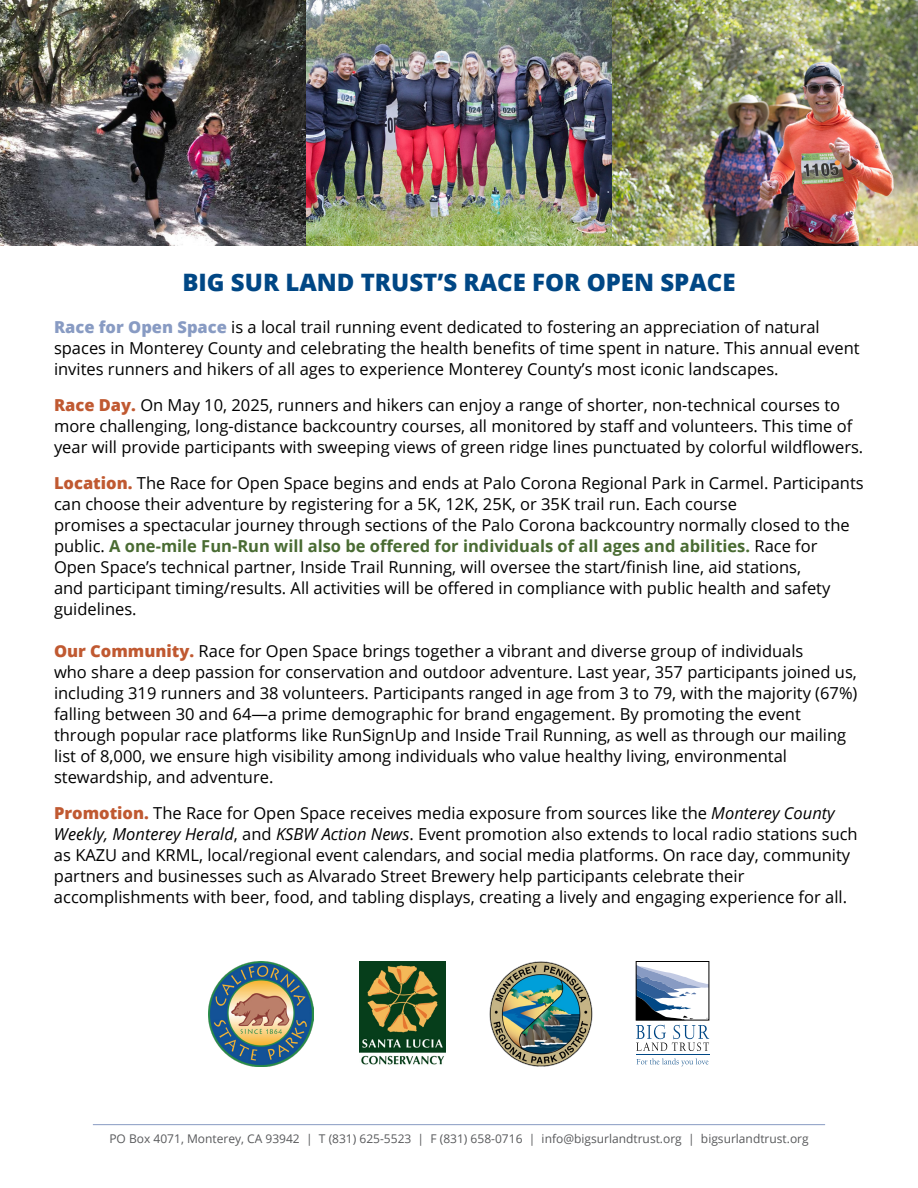
<style>
.page{position:relative;width:918px;height:1188px;background:#fff}
.page>*{position:absolute;margin:0;border:0;box-sizing:border-box;transform-origin:0 0}
.t1{font:800 24px "Open Sans";color:#004785}
.t2{font:16.5px/21px "Open Sans";color:#000}
.t3{font:12px "Open Sans";color:#58595b}
.t4{font:300 1.65px "Open Sans";color:#000}
.s1{font-weight:800;color:#889bc3}
.s2{font-weight:800;color:#c05931}
.s3{font-weight:700;color:#496b32}
.s4{font-style:italic}
</style>
<div class="page">
<hr style="left:93px;top:1124px;width:732px;height:1px;background:#889bc3">
<img style="left:0;top:0;width:918px;height:245px">
<svg style="left:636px;top:966px;width:73px;height:85px"></svg>
<div style="left:636px;top:961px;width:73px;height:59px;border:1px solid #000"></div>
<svg style="left:637px;top:1058px;width:72px;height:8px"></svg>
<hr style="left:636px;top:1055px;width:73px;height:1px;background:#004785">
<img style="left:360px;top:961px;width:85px;height:104px">
<img style="left:489px;top:961px;width:104px;height:105px">
<img style="left:209px;top:961px;width:105px;height:105px">
<h1 class="t1" style="left:182px;top:264px;width:555px">BIG SUR LAND TRUST’S RACE FOR OPEN SPACE</h1>
<p class="t2" style="left:54px;top:316px;width:807px"><span class="s1">Race for Open Space</span> is a local trail running event dedicated to fostering an appreciation of natural spaces in Monterey County and celebrating the health benefits of time spent in nature. This annual event invites runners and hikers of all ages to experience Monterey County’s most iconic landscapes.</p>
<p class="t2" style="left:54px;top:394px;width:811px"><span class="s2">Race Day.</span> On May 10, 2025, runners and hikers can enjoy a range of shorter, non-technical courses to more challenging, long-distance backcountry courses, all monitored by staff and volunteers. This time of year will provide participants with sweeping views of green ridge lines punctuated by colorful wildflowers.</p>
<p class="t2" style="left:54px;top:472px;width:811px"><span class="s2">Location.</span> The Race for Open Space begins and ends at Palo Corona Regional Park in Carmel. Participants can choose their adventure by registering for a 5K, 12K, 25K, or 35K trail run. Each course<br>promises a spectacular journey through sections of the Palo Corona backcountry normally closed to the public. <span class="s3">A one-mile Fun-Run will also be offered for individuals of all ages and abilities.</span> Race for Open Space’s technical partner, Inside Trail Running, will oversee the start/finish line, aid stations,<br>and participant timing/results. All activities will be offered in compliance with public health and safety guidelines.</p>
<p class="t2" style="left:54px;top:640px;width:805px"><span class="s2">Our Community.</span> Race for Open Space brings together a vibrant and diverse group of individuals<br>who share a deep passion for conservation and outdoor adventure. Last year, 357 participants joined us, including 319 runners and 38 volunteers. Participants ranged in age from 3 to 79, with the majority (67%) falling between 30 and 64—a prime demographic for brand engagement. By promoting the event through popular race platforms like RunSignUp and Inside Trail Running, as well as through our mailing list of 8,000, we ensure high visibility among individuals who value healthy living, environmental stewardship, and adventure.</p>
<p class="t2" style="left:54px;top:803px;width:805px"><span class="s2">Promotion.</span> The Race for Open Space receives media exposure from sources like the <span class="s4">Monterey County Weekly, Monterey Herald</span>, and <span class="s4">KSBW Action News</span>. Event promotion also extends to local radio stations such as KAZU and KRML, local/regional event calendars, and social media platforms. On race day, community partners and businesses such as Alvarado Street Brewery help participants celebrate their accomplishments with beer, food, and tabling displays, creating a lively and engaging experience for all.</p>
<p class="t4" style="left:706px;top:1018px;width:3px">©</p>
<p class="t3" style="left:109px;top:1131px;width:701px">PO Box 4071, Monterey, CA 93942 | T (831) 625-5523 | F (831) 658-0716 | info@bigsurlandtrust.org | bigsurlandtrust.org</p>
</div>
